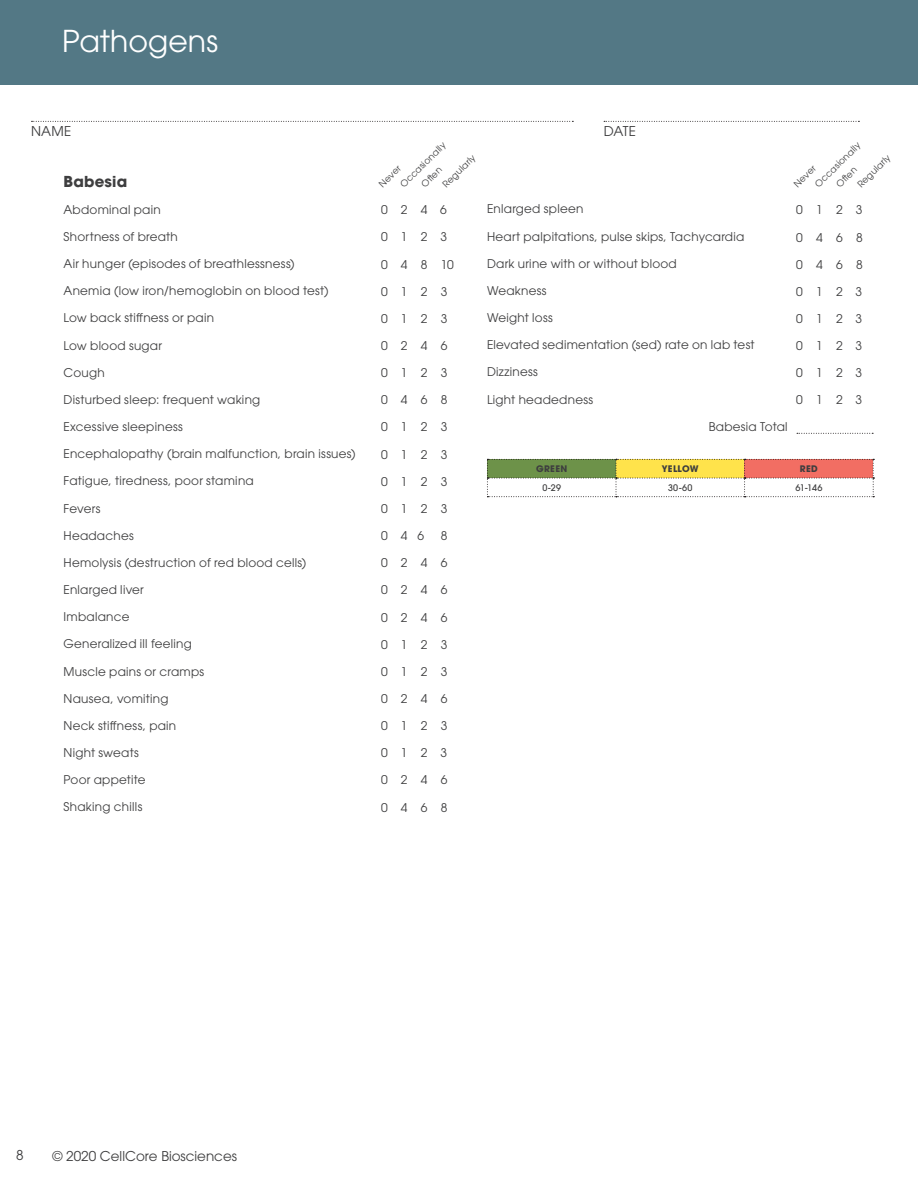
<style>
.page{position:relative;width:918px;height:1188px;background:#fff}
.page>*{position:absolute;margin:0;border:0;box-sizing:border-box;transform-origin:0 0}
.t1{font:30px "ITC Avant Garde Pro";color:#fff}
.t2{font:700 15px "ITC Avant Garde Pro";letter-spacing:.01em;color:#3e3e3f}
.t3{font:13.5px "ITC Avant Garde Pro";color:#3e3e3f}
.t4{font:12px "ITC Avant Garde Pro";letter-spacing:.02em;color:#3e3e3f}
.t5{font:9px "ITC Avant Garde Pro";color:#3e3e3f}
.t6{font:500 9px "ITC Avant Garde Pro";letter-spacing:.03em;color:#3e3e3f}
.t7{font:700 9px "ITC Avant Garde Pro";letter-spacing:.035em;color:#3e3e3f}
</style>
<div class="page">
<div style="left:0;top:0;width:918px;height:84px;background:#537885"></div>
<svg style="left:32px;top:121px;width:541px;height:1px"></svg>
<svg style="left:604px;top:121px;width:255px;height:1px"></svg>
<svg style="left:487px;top:459px;width:387px;height:38px"></svg>
<svg style="left:797px;top:433px;width:76px;height:1px"></svg>
<h1 class="t1" style="left:62px;top:22px;width:157px">Pathogens</h1>
<p class="t3" style="left:31px;top:123px;width:42px">NAME</p>
<p class="t3" style="left:604px;top:123px;width:34px">DATE</p>
<p class="t2" style="left:64px;top:171px;width:65px">Babesia</p>
<p class="t4" style="left:64px;top:202px;width:99px">Abdominal pain</p>
<p class="t4" style="left:64px;top:229px;width:116px">Shortness of breath</p>
<p class="t4" style="left:64px;top:256px;width:233px">Air hunger (episodes of breathlessness)</p>
<p class="t4" style="left:64px;top:283px;width:266px">Anemia (low iron/hemoglobin on blood test)</p>
<p class="t4" style="left:64px;top:311px;width:152px">Low back stiffness or pain</p>
<p class="t4" style="left:64px;top:338px;width:100px">Low blood sugar</p>
<p class="t4" style="left:64px;top:365px;width:43px">Cough</p>
<p class="t4" style="left:64px;top:392px;width:198px">Disturbed sleep: frequent waking</p>
<p class="t4" style="left:64px;top:419px;width:121px">Excessive sleepiness</p>
<p class="t4" style="left:64px;top:446px;width:294px">Encephalopathy (brain malfunction, brain issues)</p>
<p class="t4" style="left:64px;top:474px;width:192px">Fatigue, tiredness, poor stamina</p>
<p class="t4" style="left:64px;top:501px;width:38px">Fevers</p>
<p class="t4" style="left:64px;top:528px;width:72px">Headaches</p>
<p class="t4" style="left:64px;top:555px;width:244px">Hemolysis (destruction of red blood cells)</p>
<p class="t4" style="left:64px;top:582px;width:82px">Enlarged liver</p>
<p class="t4" style="left:64px;top:609px;width:67px">Imbalance</p>
<p class="t4" style="left:64px;top:637px;width:130px">Generalized ill feeling</p>
<p class="t4" style="left:64px;top:664px;width:142px">Muscle pains or cramps</p>
<p class="t4" style="left:64px;top:691px;width:106px">Nausea, vomiting</p>
<p class="t4" style="left:64px;top:718px;width:114px">Neck stiffness, pain</p>
<p class="t4" style="left:64px;top:745px;width:77px">Night sweats</p>
<p class="t4" style="left:64px;top:772px;width:84px">Poor appetite</p>
<p class="t4" style="left:64px;top:799px;width:80px">Shaking chills</p>
<p class="t5" style="left:813px;top:182px;width:61px;rotate:-45deg">Occasionally</p>
<p class="t5" style="left:398px;top:182px;width:61px;rotate:-45deg">Occasionally</p>
<p class="t5" style="left:855px;top:182px;width:44px;rotate:-45deg">Regularly</p>
<p class="t5" style="left:440px;top:182px;width:44px;rotate:-45deg">Regularly</p>
<p class="t5" style="left:791px;top:182px;width:28px;rotate:-45deg">Never</p>
<p class="t5" style="left:377px;top:182px;width:28px;rotate:-45deg">Never</p>
<p class="t5" style="left:834px;top:182px;width:26px;rotate:-45deg">Oft en</p>
<p class="t5" style="left:419px;top:182px;width:26px;rotate:-45deg">Oft en</p>
<p class="t4" style="left:381px;top:202px;width:67px">0 2 4 6</p>
<p class="t4" style="left:381px;top:230px;width:68px">0 1 2 3</p>
<p class="t4" style="left:381px;top:257px;width:74px">0 4 8 10</p>
<p class="t4" style="left:381px;top:284px;width:68px">0 1 2 3</p>
<p class="t4" style="left:381px;top:311px;width:68px">0 1 2 3</p>
<p class="t4" style="left:381px;top:338px;width:68px">0 2 4 6</p>
<p class="t4" style="left:381px;top:365px;width:68px">0 1 2 3</p>
<p class="t4" style="left:381px;top:392px;width:68px">0 4 6 8</p>
<p class="t4" style="left:381px;top:420px;width:68px">0 1 2 3</p>
<p class="t4" style="left:381px;top:447px;width:68px">0 1 2 3</p>
<p class="t4" style="left:381px;top:474px;width:68px">0 1 2 3</p>
<p class="t4" style="left:381px;top:501px;width:68px">0 1 2 3</p>
<p class="t4" style="left:381px;top:528px;width:45px">0 4 6</p>
<p class="t4" style="left:441px;top:528px;width:8px">8</p>
<p class="t4" style="left:381px;top:555px;width:68px">0 2 4 6</p>
<p class="t4" style="left:381px;top:583px;width:68px">0 2 4 6</p>
<p class="t4" style="left:381px;top:610px;width:68px">0 2 4 6</p>
<p class="t4" style="left:381px;top:637px;width:68px">0 1 2 3</p>
<p class="t4" style="left:381px;top:664px;width:68px">0 1 2 3</p>
<p class="t4" style="left:381px;top:691px;width:68px">0 2 4 6</p>
<p class="t4" style="left:381px;top:718px;width:68px">0 1 2 3</p>
<p class="t4" style="left:381px;top:745px;width:68px">0 1 2 3</p>
<p class="t4" style="left:381px;top:773px;width:68px">0 2 4 6</p>
<p class="t4" style="left:381px;top:800px;width:68px">0 4 6 8</p>
<p class="t4" style="left:487px;top:202px;width:98px">Enlarged spleen</p>
<p class="t4" style="left:487px;top:229px;width:259px">Heart palpitations, pulse skips, Tachycardia</p>
<p class="t4" style="left:487px;top:256px;width:191px">Dark urine with or without blood</p>
<p class="t4" style="left:487px;top:283px;width:61px">Weakness</p>
<p class="t4" style="left:487px;top:310px;width:67px">Weight loss</p>
<p class="t4" style="left:487px;top:337px;width:269px">Elevated sedimentation (sed) rate on lab test</p>
<p class="t4" style="left:487px;top:365px;width:52px">Dizziness</p>
<p class="t4" style="left:487px;top:392px;width:108px">Light headedness</p>
<p class="t4" style="left:709px;top:419px;width:80px">Babesia Total</p>
<p class="t4" style="left:796px;top:203px;width:68px">0 1 2 3</p>
<p class="t4" style="left:796px;top:230px;width:68px">0 4 6 8</p>
<p class="t4" style="left:796px;top:257px;width:68px">0 4 6 8</p>
<p class="t4" style="left:796px;top:284px;width:67px">0 1 2 3</p>
<p class="t4" style="left:796px;top:311px;width:67px">0 1 2 3</p>
<p class="t4" style="left:796px;top:338px;width:67px">0 1 2 3</p>
<p class="t4" style="left:796px;top:365px;width:67px">0 1 2 3</p>
<p class="t4" style="left:796px;top:393px;width:67px">0 1 2 3</p>
<p class="t7" style="left:536px;top:463px;width:33px">GREEN</p>
<p class="t7" style="left:662px;top:463px;width:38px">YELLOW</p>
<p class="t7" style="left:800px;top:463px;width:19px">RED</p>
<p class="t6" style="left:542px;top:482px;width:20px">0-29</p>
<p class="t6" style="left:668px;top:482px;width:26px">30-60</p>
<p class="t6" style="left:795px;top:482px;width:28px">61-146</p>
<p class="t3" style="left:16px;top:1147px;width:9px">8</p>
<p class="t3" style="left:52px;top:1148px;width:186px">© 2020 CellCore Biosciences</p>
</div>
